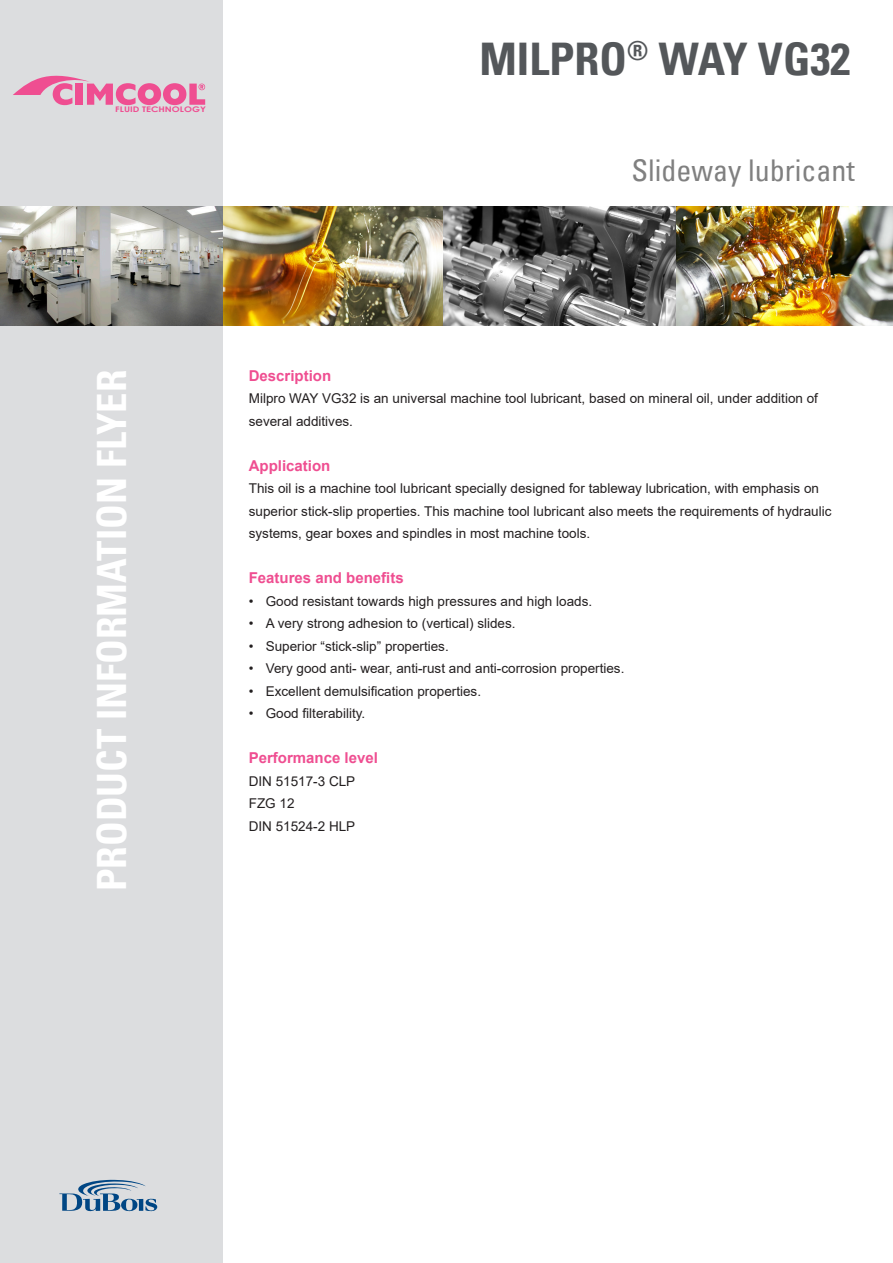
<style>
.page{position:relative;width:893px;height:1263px;background:#fff}
.page>*{position:absolute;margin:0;border:0;box-sizing:border-box;transform-origin:0 0}
.Product{font:45px "Univers Com 67 Bold Cond";color:#54575a}
.t1{font:40.5px "Univers Com 67 Bold Cond";color:#fff}
.Productlead_curs{font:condensed 30px "Univers Com 57";color:#808080}
.t2{font:700 15px "Arial";color:#ef4e91}
.t3{font:13.5px/22.5px "Arial";color:#231f20}
.t4{font:700 7.65px "Century Gothic";color:#ef4e91;scale:1.23 1}
</style>
<div class="page">
<div style="left:0;top:0;width:223px;height:1263px;background:#dcdddf"></div>
<svg style="left:13px;top:76px;width:192px;height:29px"></svg>
<svg style="left:59px;top:1180px;width:98px;height:31px"></svg>
<img style="left:442px;top:206px;width:234px;height:119px">
<img style="left:223px;top:206px;width:219px;height:119px">
<img style="left:0;top:206px;width:223px;height:119px">
<img style="left:676px;top:206px;width:216px;height:119px">
<p class="t4" style="left:115px;top:104px;width:75px">FLUID TECHNOLOGY</p>
<p class="Product" style="left:479px;top:31px;width:372px">MILPRO<sup>®</sup> WAY VG32</p>
<p class="Productlead_curs" style="left:631px;top:151px;width:225px">Slideway lubricant</p>
<h2 class="t1" style="left:87px;top:891px;width:523px;rotate:-90deg">PRODUCT INFORMATION FLYER</h2>
<p class="t2" style="left:249px;top:365px;width:84px">Description</p>
<p class="t3" style="left:249px;top:387px;width:571px">Milpro WAY VG32 is an universal machine tool lubricant, based on mineral oil, under addition of several additives.</p>
<p class="t2" style="left:249px;top:455px;width:83px">Application</p>
<p class="t3" style="left:249px;top:477px;width:584px">This oil is a machine tool lubricant specially designed for tableway lubrication, with emphasis on superior stick-slip properties. This machine tool lubricant also meets the requirements of hydraulic systems, gear boxes and spindles in most machine tools.</p>
<p class="t2" style="left:249px;top:568px;width:157px">Features and benefits</p>
<p class="t3" style="left:249px;top:590px;width:345px">• Good resistant towards high pressures and high loads.</p>
<p class="t3" style="left:249px;top:612px;width:268px">• A very strong adhesion to (vertical) slides.</p>
<p class="t3" style="left:249px;top:635px;width:202px">• Superior “stick-slip” properties.</p>
<p class="t3" style="left:249px;top:657px;width:377px">• Very good anti- wear, anti-rust and anti-corrosion properties.</p>
<p class="t3" style="left:249px;top:680px;width:234px">• Excellent demulsification properties.</p>
<p class="t3" style="left:249px;top:702px;width:118px">• Good filterability.</p>
<p class="t2" style="left:249px;top:748px;width:131px">Performance level</p>
<p class="t3" style="left:249px;top:770px;width:108px">DIN 51517-3 CLP</p>
<p class="t3" style="left:249px;top:792px;width:47px">FZG 12</p>
<p class="t3" style="left:249px;top:815px;width:108px">DIN 51524-2 HLP</p>
</div>
